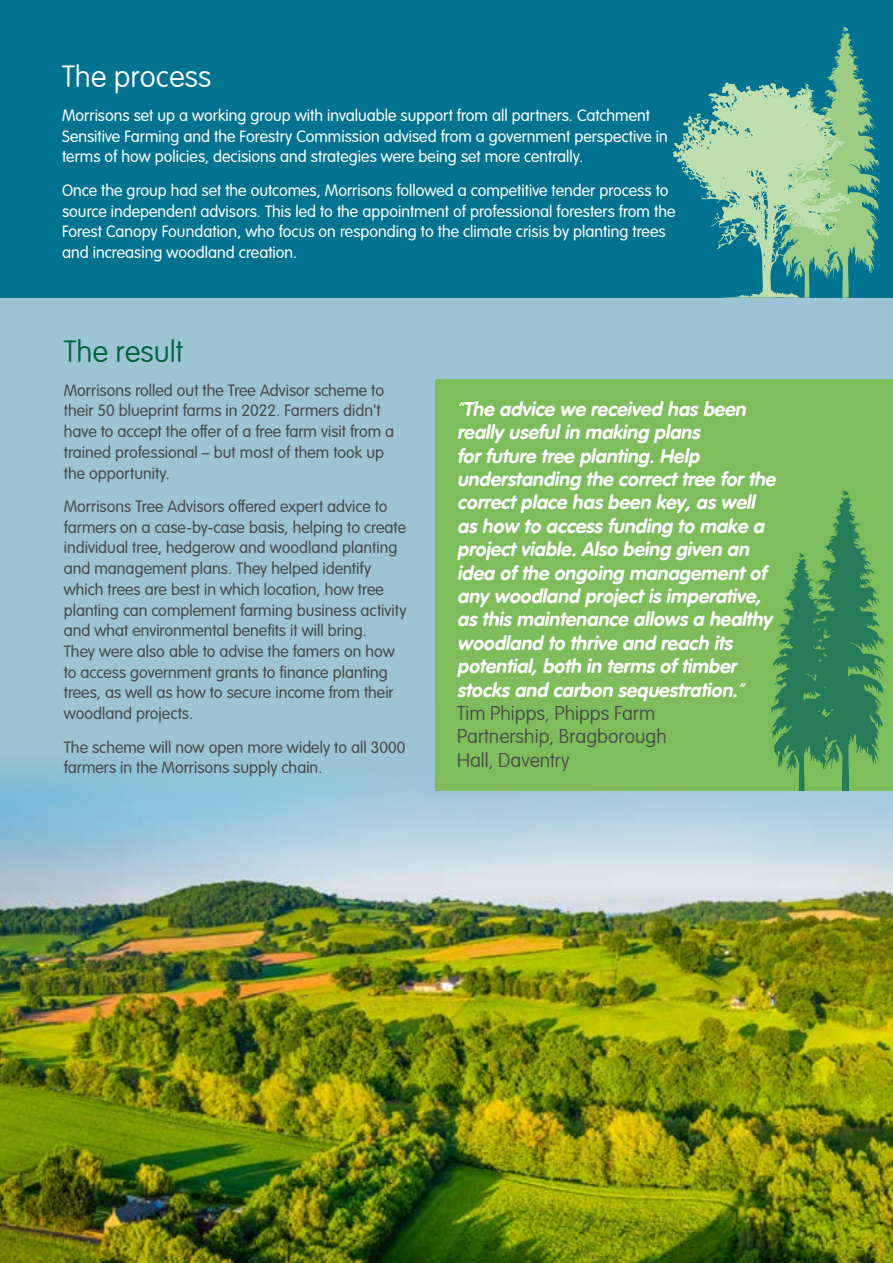
<style>
.page{position:relative;width:893px;height:1263px;background:#9cc4d3}
.page>*{position:absolute;margin:0;border:0;box-sizing:border-box;transform-origin:0 0}
.Header_2_white__H2{font:100 30px "VAG Rounded";color:#fff}
.Header_2__H2{font:100 30px "VAG Rounded";color:#00633b}
.Owner_quote__P{font:italic 19.5px/23.4px "VAG Rounded Bold";color:#fff}
.name_line_black__P{font:100 19.5px/23.4px "VAG Rounded";color:#4a4a49}
.BodyText_Black__P{font:300 17.25px/20.7px "VAG Rundschrift D";color:#4a4a49}
.Body_text_white_smal{font:300 17.25px/20.7px "VAG Rundschrift D";color:#fff}
.s1{font-family:"VAG Rounded";font-weight:100}
</style>
<div class="page">
<img style="left:0;top:708px;width:893px;height:555px">
<div style="left:436px;top:379px;width:457px;height:412px;background:#7dbd5c"></div>
<svg style="left:771px;top:490px;width:114px;height:301px"></svg>
<div style="left:0;top:0;width:893px;height:298px;background:#007390"></div>
<svg style="left:673px;top:27px;width:207px;height:271px"></svg>
<h2 class="Header_2_white__H2" style="left:62px;top:60px;width:151px">The process</h2>
<p class="Body_text_white_smal" style="left:62px;top:105px;width:607px">Morrisons set up a working group with invaluable support from all partners. Catchment<br>Sensitive Farming and the Forestry Commission advised from a government perspective in terms of how policies, decisions and strategies were being set more centrally.</p>
<p class="Body_text_white_smal" style="left:62px;top:180px;width:615px">Once the group had set the outcomes, Morrisons followed a competitive tender process to source independent advisors. This led to the appointment of professional foresters from the Forest Canopy Foundation, who focus on responding to the climate crisis by planting trees and increasing woodland creation.</p>
<h2 class="Header_2__H2" style="left:64px;top:335px;width:121px">The result</h2>
<p class="BodyText_Black__P" style="left:64px;top:380px;width:332px">Morrisons rolled out the Tree Advisor scheme to their 50 blueprint farms in 2022. Farmers didn't have to accept the offer of a free farm visit from a trained professional – but most of them took up the opportunity.</p>
<p class="BodyText_Black__P" style="left:64px;top:496px;width:344px">Morrisons Tree Advisors offered expert advice to farmers on a case-by-case basis, helping to create individual tree, hedgerow and woodland planting and management plans. They helped identify which trees are best in which location, how tree planting can complement farming business activity and what environmental benefits it will bring.<br>They were also able to advise the famers on how to access government grants to finance planting trees, as well as how to secure income from their woodland projects.</p>
<p class="BodyText_Black__P" style="left:64px;top:737px;width:343px">The scheme will now open more widely to all 3000 farmers in the Morrisons supply chain.</p>
<p class="Owner_quote__P" style="left:457px;top:397px;width:324px"><span class="s1">Ó</span>The advice we received has been really useful in making plans<br>for future tree planting. Help understanding the correct tree for the correct place has been key, as well as how to access funding to make a project viable. Also being given an idea of the ongoing management of any woodland project is imperative, as this maintenance allows a healthy woodland to thrive and reach its potential, both in terms of timber stocks and carbon sequestration.<span class="s1">Ó</span></p>
<p class="name_line_black__P" style="left:457px;top:702px;width:211px">Tim Phipps, Phipps Farm<br>Partnership, Bragborough<br>Hall, Daventry</p>
</div>
